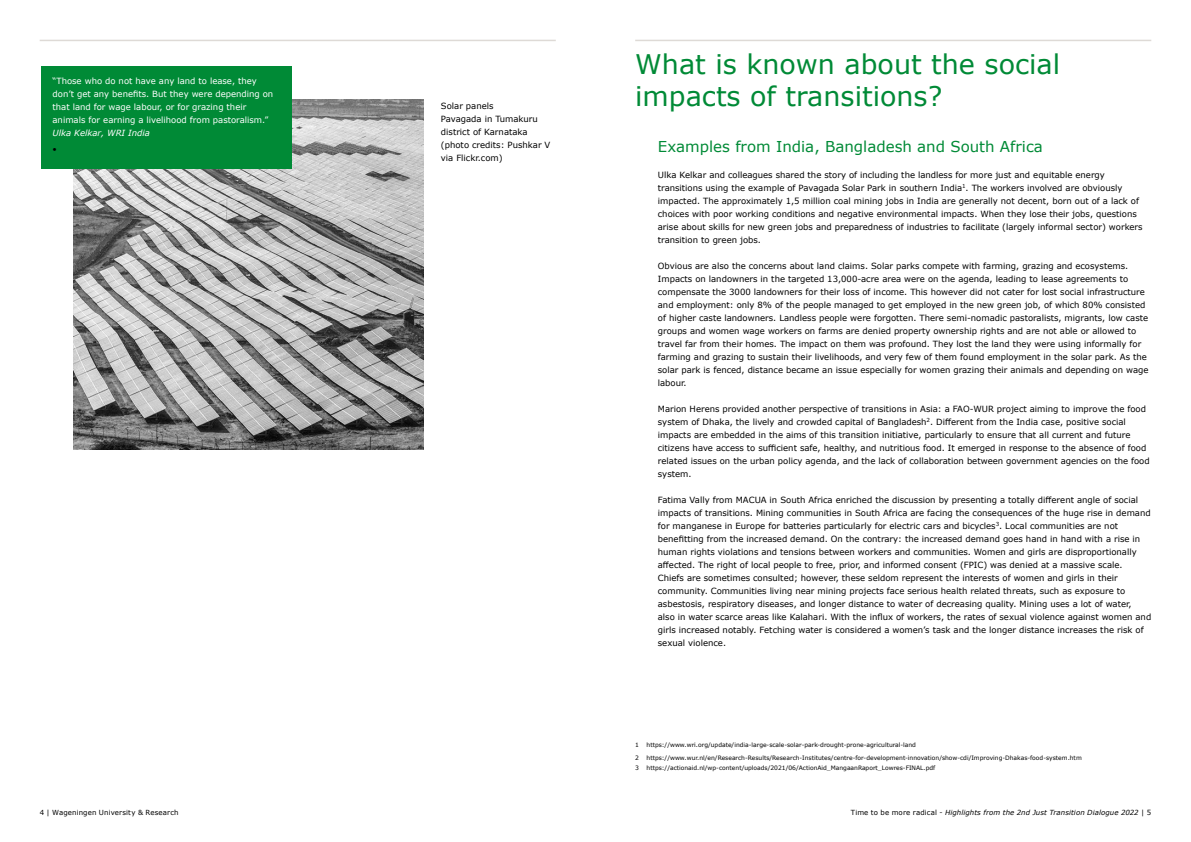
<style>
.page{position:relative;width:1191px;height:842px;background:#fff}
.page>*{position:absolute;margin:0;border:0;box-sizing:border-box;transform-origin:0 0}
.t1{font:27px/32.5px "Verdana";color:#008a36}
.t2{font:15px "Verdana";color:#008a36}
.t3{font:8.5px/13px "Verdana";color:#000}
.t4{font:8.5px/13px "Verdana";color:#fff}
.t5{font:italic 8.5px "Verdana";color:#fff}
.t6{font:8px "Verdana";color:#000}
.t7{font:italic 7px "Verdana";letter-spacing:.015em;color:#000}
.t8{font:7px "Verdana";letter-spacing:.015em;color:#000}
.t9{font:6px "Verdana";color:#000}
.s1{font-style:normal}
</style>
<div class="page">
<img style="left:74px;top:99px;width:350px;height:350px">
<div style="left:41px;top:67px;width:251px;height:102px;background:#008a36"></div>
<hr style="left:40px;top:40px;width:516px;height:1px;background:#dedad6">
<hr style="left:635px;top:40px;width:516px;height:1px;background:#dedad6">
<p class="t4" style="left:53px;top:75px;width:222px">“Those who do not have any land to lease, they don’t get any benefits. But they were depending on that land for wage labour, or for grazing their animals for earning a livelihood from pastoralism.”</p>
<p class="t5" style="left:53px;top:128px;width:99px">Ulka Kelkar, WRI India</p>
<p class="t6" style="left:53px;top:143px;width:6px">•</p>
<p class="t3" style="left:441px;top:99px;width:111px">Solar panels<br>Pavagada in Tumakuru district of Karnataka (photo credits: Pushkar V via Flickr.com)</p>
<h1 class="t1" style="left:635px;top:47px;width:426px">What is known about the social impacts of transitions?</h1>
<h2 class="t2" style="left:658px;top:136px;width:386px">Examples from India, Bangladesh and South Africa</h2>
<p class="t3" style="left:658px;top:168px;width:486px">Ulka Kelkar and colleagues shared the story of including the landless for more just and equitable energy transitions using the example of Pavagada Solar Park in southern India<sup>1</sup>. The workers involved are obviously impacted. The approximately 1,5 million coal mining jobs in India are generally not decent, born out of a lack of choices with poor working conditions and negative environmental impacts. When they lose their jobs, questions arise about skills for new green jobs and preparedness of industries to facilitate (largely informal sector) workers transition to green jobs.</p>
<p class="t3" style="left:658px;top:259px;width:492px">Obvious are also the concerns about land claims. Solar parks compete with farming, grazing and ecosystems.<br>Impacts on landowners in the targeted 13,000-acre area were on the agenda, leading to lease agreements to compensate the 3000 landowners for their loss of income. This however did not cater for lost social infrastructure and employment: only 8% of the people managed to get employed in the new green job, of which 80% consisted of higher caste landowners. Landless people were forgotten. There semi-nomadic pastoralists, migrants, low caste groups and women wage workers on farms are denied property ownership rights and are not able or allowed to travel far from their homes. The impact on them was profound. They lost the land they were using informally for farming and grazing to sustain their livelihoods, and very few of them found employment in the solar park. As the solar park is fenced, distance became an issue especially for women grazing their animals and depending on wage labour.</p>
<p class="t3" style="left:658px;top:402px;width:493px">Marion Herens provided another perspective of transitions in Asia: a FAO-WUR project aiming to improve the food system of Dhaka, the lively and crowded capital of Bangladesh<sup>2</sup>. Different from the India case, positive social impacts are embedded in the aims of this transition initiative, particularly to ensure that all current and future citizens have access to sufficient safe, healthy, and nutritious food. It emerged in response to the absence of food related issues on the urban policy agenda, and the lack of collaboration between government agencies on the food system.</p>
<p class="t3" style="left:658px;top:493px;width:495px">Fatima Vally from MACUA in South Africa enriched the discussion by presenting a totally different angle of social impacts of transitions. Mining communities in South Africa are facing the consequences of the huge rise in demand for manganese in Europe for batteries particularly for electric cars and bicycles<sup>3</sup>. Local communities are not benefitting from the increased demand. On the contrary: the increased demand goes hand in hand with a rise in human rights violations and tensions between workers and communities. Women and girls are disproportionally affected. The right of local people to free, prior, and informed consent (FPIC) was denied at a massive scale.<br>Chiefs are sometimes consulted; however, these seldom represent the interests of women and girls in their community. Communities living near mining projects face serious health related threats, such as exposure to asbestosis, respiratory diseases, and longer distance to water of decreasing quality. Mining uses a lot of water,<br>also in water scarce areas like Kalahari. With the influx of workers, the rates of sexual violence against women and girls increased notably. Fetching water is considered a women’s task and the longer distance increases the risk of sexual violence.</p>
<p class="t9" style="left:635px;top:741px;width:5px">1</p>
<p class="t9" style="left:646px;top:741px;width:271px">https://www.wri.org/update/india-large-scale-solar-park-drought-prone-agricultural-land</p>
<p class="t9" style="left:635px;top:754px;width:5px">2</p>
<p class="t9" style="left:646px;top:754px;width:437px">https://www.wur.nl/en/Research-Results/Research-Institutes/centre-for-development-innovation/show-cdi/Improving-Dhakas-food-system.htm</p>
<p class="t9" style="left:635px;top:763px;width:5px">3</p>
<p class="t9" style="left:646px;top:763px;width:290px">https://actionaid.nl/wp-content/uploads/2021/06/ActionAid_MangaanRaport_Lowres-FINAL.pdf</p>
<p class="t8" style="left:40px;top:807px;width:141px">4 | Wageningen University &amp; Research</p>
<p class="t7" style="left:851px;top:807px;width:302px"><span class="s1">Time to be more radical -</span> Highlights from the 2nd Just Transition Dialogue 2022 <span class="s1">| 5</span></p>
</div>
